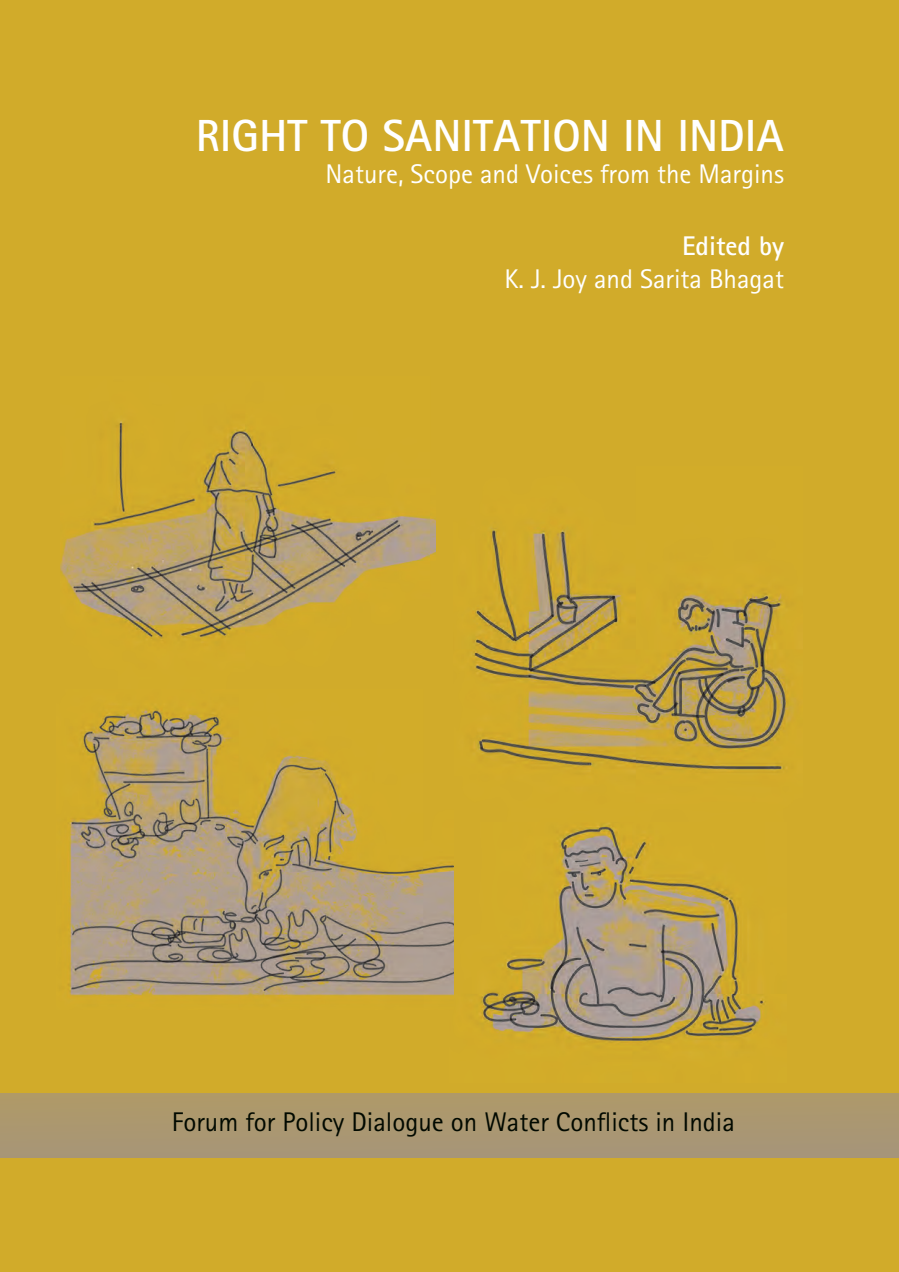
<style>
.page{position:relative;width:899px;height:1272px;background:#fff}
.page>*{position:absolute;margin:0;border:0;box-sizing:border-box;transform-origin:0 0}
.t1{font:700 45px "AT Rotis Sans Serif";color:#fff}
.t2{font:27px "AT Rotis Sans Serif";color:#fff}
.t3{font:27px "AT Rotis Sans Serif";color:#010900}
.t4{font:700 27px "AT Rotis Sans Serif";color:#fff}
</style>
<div class="page">
<div style="left:0;top:0;width:899px;height:1271px;background:#d1ab2a"></div>
<img style="left:453px;top:823px;width:311px;height:219px">
<div style="left:0;top:1093px;width:899px;height:65px;background:#ab9771"></div>
<img style="left:61px;top:420px;width:374px;height:220px">
<img style="left:471px;top:527px;width:325px;height:243px">
<img style="left:68px;top:709px;width:385px;height:287px">
<p class="t1" style="left:196px;top:107px;width:590px">RIGHT TO SANITATION IN INDIA</p>
<p class="t2" style="left:326px;top:158px;width:460px">Nature, Scope and Voices from the Margins</p>
<p class="t4" style="left:682px;top:229px;width:103px">Edited by</p>
<p class="t2" style="left:504px;top:263px;width:281px">K. J. Joy and Sarita Bhagat</p>
<p class="t3" style="left:172px;top:1105px;width:564px">Forum for Policy Dialogue on Water Conflicts in India</p>
</div>
